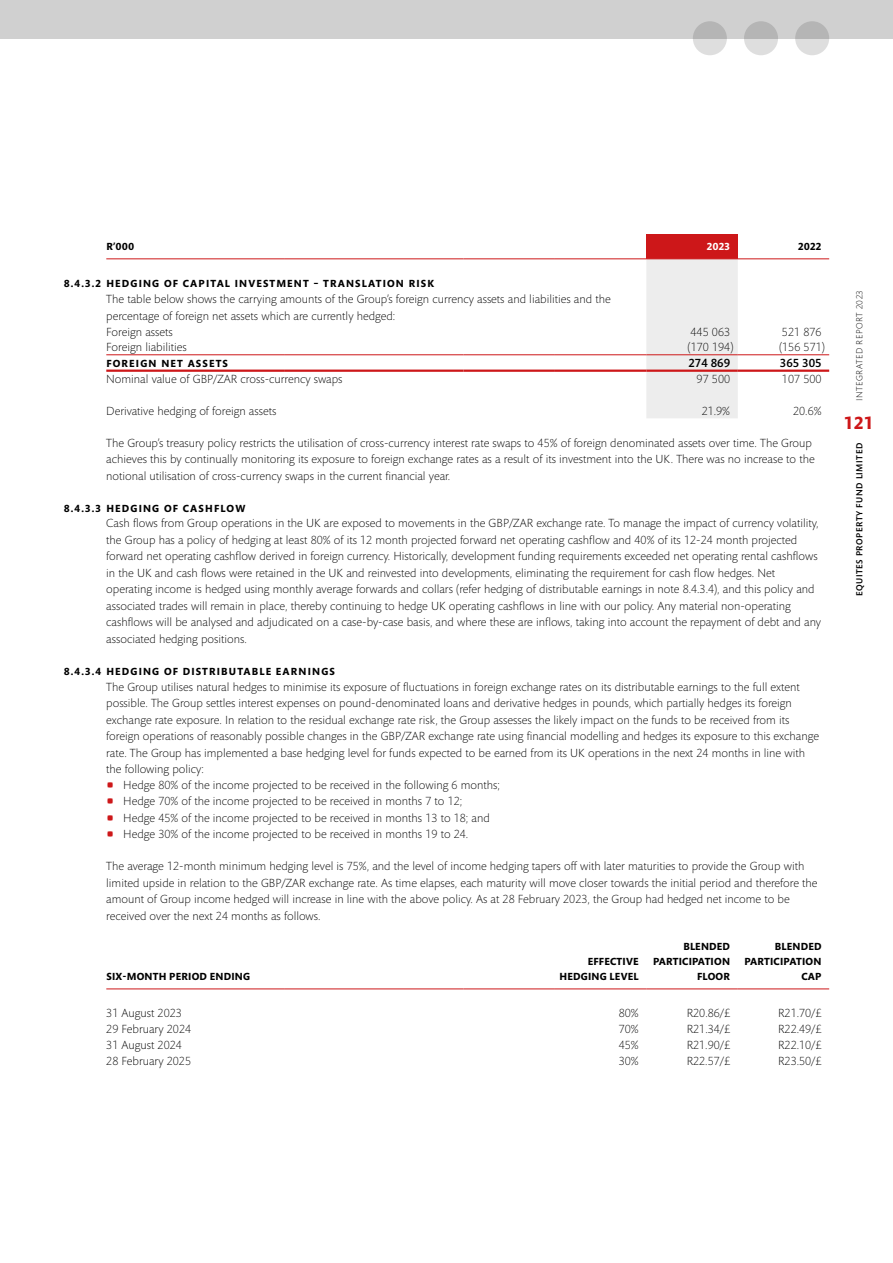
<style>
.page{position:relative;width:893px;height:1263px;background:#fff}
.page>*{position:absolute;margin:0;border:0;box-sizing:border-box;transform-origin:0 0}
.t1{font:700 18px "Mundo Sans Pro";color:#cd1719}
.t2{font:300 12px/16.5px "Mundo Sans Pro";color:#000}
.t3{font:500 12px "Mundo Sans Pro";color:#000}
.t4{font:700 10.5px "Mundo Sans Pro";letter-spacing:.11em;color:#000}
.t5{font:700 10.5px/15px "Mundo Sans Pro";letter-spacing:.02em;color:#000;text-align:right}
.t6{font:700 10.5px "Mundo Sans Pro";letter-spacing:.085em;color:#000}
.t7{font:700 10.5px "Mundo Sans Pro";color:#fff}
.t8{font:500 9px "Mundo Sans Pro";letter-spacing:.06em;color:#000}
.t9{font:300 9px "Mundo Sans Pro";letter-spacing:.06em;color:#000}
</style>
<div class="page">
<div style="left:646px;top:234px;width:92px;height:25px;background:#cd1719"></div>
<div style="left:646px;top:259px;width:92px;height:159px;background:#ededed"></div>
<hr style="left:738px;top:258px;width:91px;height:1px;background:#cd1719">
<hr style="left:106px;top:258px;width:179px;height:1px;background:#cd1719">
<hr style="left:285px;top:258px;width:178px;height:1px;background:#cd1719">
<hr style="left:463px;top:258px;width:92px;height:1px;background:#cd1719">
<hr style="left:555px;top:258px;width:91px;height:1px;background:#cd1719">
<hr style="left:106px;top:354px;width:179px;height:1px;background:#cd1719">
<hr style="left:285px;top:354px;width:178px;height:1px;background:#cd1719">
<hr style="left:463px;top:354px;width:92px;height:1px;background:#cd1719">
<hr style="left:555px;top:354px;width:91px;height:1px;background:#cd1719">
<hr style="left:646px;top:354px;width:92px;height:1px;background:#cd1719">
<hr style="left:738px;top:354px;width:91px;height:1px;background:#cd1719">
<hr style="left:106px;top:370px;width:179px;height:2px;background:#cd1719">
<hr style="left:285px;top:370px;width:178px;height:2px;background:#cd1719">
<hr style="left:463px;top:370px;width:92px;height:2px;background:#cd1719">
<hr style="left:555px;top:370px;width:91px;height:2px;background:#cd1719">
<hr style="left:646px;top:370px;width:92px;height:2px;background:#cd1719">
<hr style="left:738px;top:370px;width:91px;height:2px;background:#cd1719">
<hr style="left:106px;top:988px;width:179px;height:1px;background:#cd1719">
<hr style="left:285px;top:988px;width:178px;height:1px;background:#cd1719">
<hr style="left:463px;top:988px;width:92px;height:1px;background:#cd1719">
<hr style="left:555px;top:988px;width:91px;height:1px;background:#cd1719">
<hr style="left:646px;top:988px;width:92px;height:1px;background:#cd1719">
<hr style="left:738px;top:988px;width:91px;height:1px;background:#cd1719">
<div style="left:0;top:0;width:893px;height:38px;background:#d0d0d0"></div>
<svg style="left:795px;top:21px;width:34px;height:34px"></svg>
<svg style="left:744px;top:21px;width:34px;height:34px"></svg>
<svg style="left:693px;top:21px;width:34px;height:34px"></svg>
<p class="t6" style="left:106px;top:240px;width:30px">R’000</p>
<p class="t7" style="left:707px;top:240px;width:25px">2023</p>
<p class="t6" style="left:798px;top:240px;width:25px">2022</p>
<p class="t4" style="left:64px;top:277px;width:372px">8.4.3.2 HEDGING OF CAPITAL INVESTMENT – TRANSLATION RISK</p>
<p class="t2" style="left:106px;top:291px;width:506px">The table below shows the carrying amounts of the Group’s foreign currency assets and liabilities and the percentage of foreign net assets which are currently hedged:<br>Foreign assets</p>
<p class="t2" style="left:690px;top:323px;width:41px">445 063</p>
<p class="t2" style="left:782px;top:323px;width:41px">521 876</p>
<p class="t2" style="left:106px;top:339px;width:82px">Foreign liabilities</p>
<p class="t2" style="left:688px;top:339px;width:47px">(170 194)</p>
<p class="t2" style="left:779px;top:339px;width:47px">(156 571)</p>
<p class="t4" style="left:106px;top:357px;width:123px">FOREIGN NET ASSETS</p>
<p class="t3" style="left:688px;top:355px;width:43px">274 869</p>
<p class="t3" style="left:780px;top:355px;width:43px">365 305</p>
<p class="t2" style="left:106px;top:371px;width:238px">Nominal value of GBP/ZAR cross-currency swaps</p>
<p class="t2" style="left:697px;top:371px;width:35px">97 500</p>
<p class="t2" style="left:782px;top:371px;width:41px">107 500</p>
<p class="t2" style="left:106px;top:402px;width:172px">Derivative hedging of foreign assets</p>
<p class="t2" style="left:702px;top:402px;width:30px">21.9%</p>
<p class="t2" style="left:793px;top:402px;width:30px">20.6%</p>
<p class="t2" style="left:106px;top:434px;width:710px">The Group’s treasury policy restricts the utilisation of cross-currency interest rate swaps to 45% of foreign denominated assets over time. The Group achieves this by continually monitoring its exposure to foreign exchange rates as a result of its investment into the UK. There was no increase to the notional utilisation of cross-currency swaps in the current financial year.</p>
<p class="t4" style="left:64px;top:501px;width:183px">8.4.3.3 HEDGING OF CASHFLOW</p>
<p class="t2" style="left:106px;top:515px;width:716px">Cash flows from Group operations in the UK are exposed to movements in the GBP/ZAR exchange rate. To manage the impact of currency volatility, the Group has a policy of hedging at least 80% of its 12 month projected forward net operating cashflow and 40% of its 12-24 month projected forward net operating cashflow derived in foreign currency. Historically, development funding requirements exceeded net operating rental cashflows in the UK and cash flows were retained in the UK and reinvested into developments, eliminating the requirement for cash flow hedges. Net operating income is hedged using monthly average forwards and collars (refer hedging of distributable earnings in note 8.4.3.4), and this policy and associated trades will remain in place, thereby continuing to hedge UK operating cashflows in line with our policy. Any material non-operating cashflows will be analysed and adjudicated on a case-by-case basis, and where these are inflows, taking into account the repayment of debt and any associated hedging positions.</p>
<p class="t4" style="left:64px;top:664px;width:273px">8.4.3.4 HEDGING OF DISTRIBUTABLE EARNINGS</p>
<p class="t2" style="left:106px;top:678px;width:695px">The Group utilises natural hedges to minimise its exposure of fluctuations in foreign exchange rates on its distributable earnings to the full extent</p>
<p class="t2" style="left:106px;top:695px;width:687px">possible. The Group settles interest expenses on pound-denominated loans and derivative hedges in pounds, which partially hedges its foreign</p>
<p class="t2" style="left:106px;top:711px;width:685px">exchange rate exposure. In relation to the residual exchange rate risk, the Group assesses the likely impact on the funds to be received from its</p>
<p class="t2" style="left:106px;top:728px;width:714px">foreign operations of reasonably possible changes in the GBP/ZAR exchange rate using financial modelling and hedges its exposure to this exchange</p>
<p class="t2" style="left:106px;top:744px;width:700px">rate. The Group has implemented a base hedging level for funds expected to be earned from its UK operations in the next 24 months in line with</p>
<p class="t2" style="left:106px;top:761px;width:99px">the following policy:</p>
<p class="t2" style="left:123px;top:776px;width:378px">Hedge 80% of the income projected to be received in the following 6 months;</p>
<p class="t2" style="left:123px;top:793px;width:340px">Hedge 70% of the income projected to be received in months 7 to 12;</p>
<p class="t2" style="left:123px;top:809px;width:368px">Hedge 45% of the income projected to be received in months 13 to 18; and</p>
<p class="t2" style="left:123px;top:826px;width:347px">Hedge 30% of the income projected to be received in months 19 to 24.</p>
<p class="t2" style="left:106px;top:858px;width:713px">The average 12-month minimum hedging level is 75%, and the level of income hedging tapers off with later maturities to provide the Group with limited upside in relation to the GBP/ZAR exchange rate. As time elapses, each maturity will move closer towards the initial period and therefore the amount of Group income hedged will increase in line with the above policy. As at 28 February 2023, the Group had hedged net income to be received over the next 24 months as follows.</p>
<p class="t5" style="left:106px;top:969px;width:145px">SIX-MONTH PERIOD ENDING</p>
<p class="t5" style="left:559px;top:954px;width:81px">EFFECTIVE<br>HEDGING LEVEL</p>
<p class="t5" style="left:653px;top:939px;width:79px">BLENDED<br>PARTICIPATION<br>FLOOR</p>
<p class="t5" style="left:744px;top:939px;width:79px">BLENDED<br>PARTICIPATION<br>CAP</p>
<p class="t2" style="left:106px;top:1005px;width:77px">31 August 2023</p>
<p class="t2" style="left:619px;top:1005px;width:21px">80%</p>
<p class="t2" style="left:687px;top:1005px;width:45px">R20.86/£</p>
<p class="t2" style="left:778px;top:1005px;width:45px">R21.70/£</p>
<p class="t2" style="left:106px;top:1021px;width:86px">29 February 2024</p>
<p class="t2" style="left:619px;top:1021px;width:21px">70%</p>
<p class="t2" style="left:687px;top:1021px;width:45px">R21.34/£</p>
<p class="t2" style="left:778px;top:1021px;width:45px">R22.49/£</p>
<p class="t2" style="left:106px;top:1037px;width:77px">31 August 2024</p>
<p class="t2" style="left:619px;top:1037px;width:21px">45%</p>
<p class="t2" style="left:687px;top:1037px;width:45px">R21.90/£</p>
<p class="t2" style="left:778px;top:1037px;width:45px">R22.10/£</p>
<p class="t2" style="left:106px;top:1052px;width:86px">28 February 2025</p>
<p class="t2" style="left:619px;top:1052px;width:21px">30%</p>
<p class="t2" style="left:687px;top:1052px;width:45px">R22.57/£</p>
<p class="t2" style="left:778px;top:1052px;width:45px">R23.50/£</p>
<p class="t9" style="left:854px;top:401px;width:112px;rotate:-90deg">INTEGRATED REPORT 2023</p>
<h1 class="t1" style="left:844px;top:411px;width:31px">121</h1>
<p class="t8" style="left:853px;top:596px;width:155px;rotate:-90deg">EQUITES PROPERTY FUND LIMITED</p>
</div>
